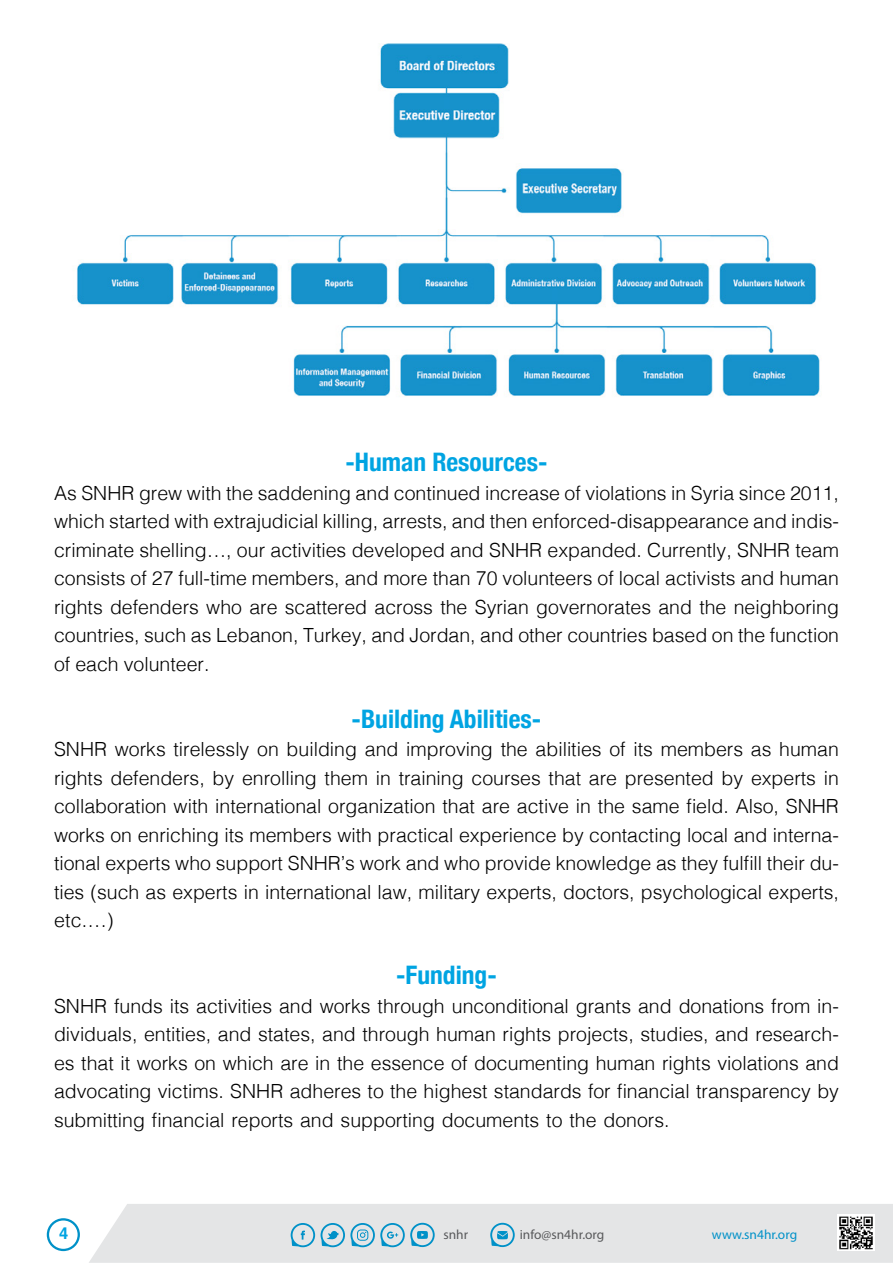
<style>
.page{position:relative;width:893px;height:1263px;background:#fff}
.page>*{position:absolute;margin:0;border:0;box-sizing:border-box;transform-origin:0 0}
.t1{font:700 condensed 25.5px "Helvetica Neue";color:#00a4e2}
.t2{font:300 19.5px/28.5px "Helvetica";color:#000;text-align:justify}
.t3{font:700 16.5px "Helvetica";color:#00a4e2}
.t4{font:13.35px "Myriad Pro";color:#58595b}
.t5{font:13.35px "Myriad Pro";color:#0091c8}
</style>
<div class="page">
<div style="left:89px;top:1204px;width:804px;height:59px;background:#e4e5e6"></div>
<svg style="left:291px;top:1223px;width:24px;height:24px"></svg>
<svg style="left:321px;top:1223px;width:114px;height:24px;background:#a1ccdd"></svg>
<svg style="left:490px;top:1223px;width:25px;height:24px"></svg>
<img style="left:837px;top:1214px;width:37px;height:37px">
<svg style="left:47px;top:1218px;width:33px;height:33px"></svg>
<img style="left:77px;top:43px;width:743px;height:353px">
<h1 class="t1" style="left:345px;top:452px;width:203px">-Human Resources-</h1>
<p class="t2" style="left:54px;top:480px;width:787px">As SNHR grew with the saddening and continued increase of violations in Syria since 2011, which started with extrajudicial killing, arrests, and then enforced-disappearance and indis&shy;criminate shelling…, our activities developed and SNHR expanded. Currently, SNHR team consists of 27 full-time members, and more than 70 volunteers of local activists and human rights defenders who are scattered across the Syrian governorates and the neighboring countries, such as Lebanon, Turkey, and Jordan, and other countries based on the function of each volunteer.</p>
<h1 class="t1" style="left:352px;top:709px;width:191px">-Building Abilities-</h1>
<p class="t2" style="left:54px;top:737px;width:786px">SNHR works tirelessly on building and improving the abilities of its members as human rights defenders, by enrolling them in training courses that are presented by experts in collaboration with international organization that are active in the same field. Also, SNHR works on enriching its members with practical experience by contacting local and interna&shy;tional experts who support SNHR’s work and who provide knowledge as they fulfill their du&shy;ties (such as experts in international law, military experts, doctors, psychological experts, etc.…)</p>
<h1 class="t1" style="left:396px;top:965px;width:102px">-Funding-</h1>
<p class="t2" style="left:54px;top:993px;width:786px">SNHR funds its activities and works through unconditional grants and donations from in&shy;dividuals, entities, and states, and through human rights projects, studies, and research&shy;es that it works on which are in the essence of documenting human rights violations and advocating victims. SNHR adheres to the highest standards for financial transparency by submitting financial reports and supporting documents to the donors.</p>
<p class="t3" style="left:59px;top:1227px;width:11px">4</p>
<p class="t4" style="left:443px;top:1230px;width:26px">snhr</p>
<p class="t4" style="left:520px;top:1230px;width:86px">info@sn4hr.org</p>
<p class="t5" style="left:712px;top:1229px;width:87px">www.sn4hr.org</p>
</div>
